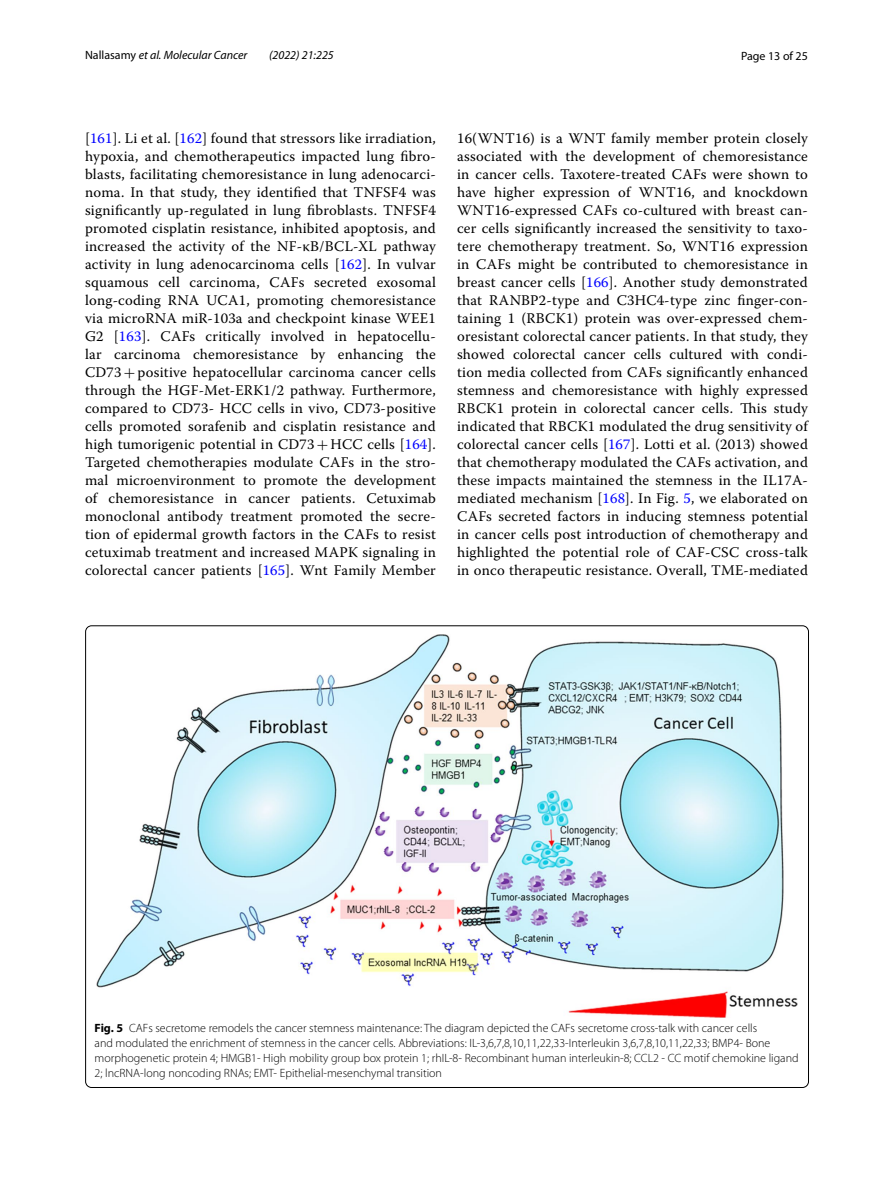
<style>
.page{position:relative;width:893px;height:1187px;background:#fff}
.page>*{position:absolute;margin:0;border:0;box-sizing:border-box;transform-origin:0 0}
.t1{font:14.7px/18px "Warnock Pro";letter-spacing:.015em;color:#000;text-align:justify}
.t2{font:300 12px/15px "Myriad Pro";color:#000}
.t3{font:italic 12px "Myriad Pro";color:#000}
.t4{font:12px "Myriad Pro";color:#000}
.s1{font-style:normal}
.s2{color:#00f}
.s3{font-family:"MTSY"}
.s4{font-weight:700}
</style>
<div class="page">
<img style="left:97px;top:634px;width:700px;height:383px">
<p class="t3" style="left:85px;top:48px;width:164px"><span class="s1">Nallasamy</span> et al. Molecular Cancer</p>
<p class="t3" style="left:269px;top:48px;width:66px">(2022) 21:225</p>
<p class="t4" style="left:741px;top:48px;width:68px">Page 13 of 25</p>
<p class="t1" style="left:85px;top:128px;width:352px">[<span class="s2">161</span>]. Li et al. [<span class="s2">162</span>] found that stressors like irradiation, hypoxia, and chemotherapeutics impacted lung fibro&shy;blasts, facilitating chemoresistance in lung adenocarci&shy;noma. In that study, they identified that TNFSF4 was significantly up-regulated in lung fibroblasts. TNFSF4 promoted cisplatin resistance, inhibited apoptosis, and increased the activity of the NF-κB/BCL-XL pathway activity in lung adenocarcinoma cells [<span class="s2">162</span>]. In vulvar squamous cell carcinoma, CAFs secreted exosomal long-coding RNA UCA1, promoting chemoresistance via microRNA miR-103a and checkpoint kinase WEE1<br>G2 [<span class="s2">163</span>]. CAFs critically involved in hepatocellu&shy;lar carcinoma chemoresistance by enhancing the CD73<span class="s3">+</span>positive hepatocellular carcinoma cancer cells through the HGF-Met-ERK1/2 pathway. Furthermore, compared to CD73- HCC cells in vivo, CD73-positive cells promoted sorafenib and cisplatin resistance and high tumorigenic potential in CD73<span class="s3">+</span>HCC cells [<span class="s2">164</span>].<br>Targeted chemotherapies modulate CAFs in the stro&shy;mal microenvironment to promote the development of chemoresistance in cancer patients. Cetuximab monoclonal antibody treatment promoted the secre&shy;tion of epidermal growth factors in the CAFs to resist cetuximab treatment and increased MAPK signaling in colorectal cancer patients [<span class="s2">165</span>]. Wnt Family Member</p>
<p class="t1" style="left:457px;top:128px;width:352px">16(WNT16) is a WNT family member protein closely associated with the development of chemoresistance in cancer cells. Taxotere-treated CAFs were shown to have higher expression of WNT16, and knockdown WNT16-expressed CAFs co-cultured with breast can&shy;cer cells significantly increased the sensitivity to taxo&shy;tere chemotherapy treatment. So, WNT16 expression in CAFs might be contributed to chemoresistance in breast cancer cells [<span class="s2">166</span>]. Another study demonstrated that RANBP2-type and C3HC4-type zinc finger-con&shy;taining 1 (RBCK1) protein was over-expressed chem&shy;oresistant colorectal cancer patients. In that study, they showed colorectal cancer cells cultured with condi&shy;tion media collected from CAFs significantly enhanced stemness and chemoresistance with highly expressed RBCK1 protein in colorectal cancer cells. This study indicated that RBCK1 modulated the drug sensitivity of colorectal cancer cells [<span class="s2">167</span>]. Lotti et al. (2013) showed that chemotherapy modulated the CAFs activation, and these impacts maintained the stemness in the IL17A&shy;mediated mechanism [<span class="s2">168</span>]. In Fig. <span class="s2">5</span>, we elaborated on CAFs secreted factors in inducing stemness potential in cancer cells post introduction of chemotherapy and highlighted the potential role of CAF-CSC cross-talk in onco therapeutic resistance. Overall, TME-mediated</p>
<p class="t2" style="left:95px;top:1020px;width:706px"><span class="s4">Fig. 5</span> CAFs secretome remodels the cancer stemness maintenance: The diagram depicted the CAFs secretome cross-talk with cancer cells<br>and modulated the enrichment of stemness in the cancer cells. Abbreviations: IL-3,6,7,8,10,11,22,33-Interleukin 3,6,7,8,10,11,22,33; BMP4- Bone morphogenetic protein 4; HMGB1- High mobility group box protein 1; rhIL-8- Recombinant human interleukin-8; CCL2 - CC motif chemokine ligand 2; lncRNA-long noncoding RNAs; EMT- Epithelial-mesenchymal transition</p>
</div>
